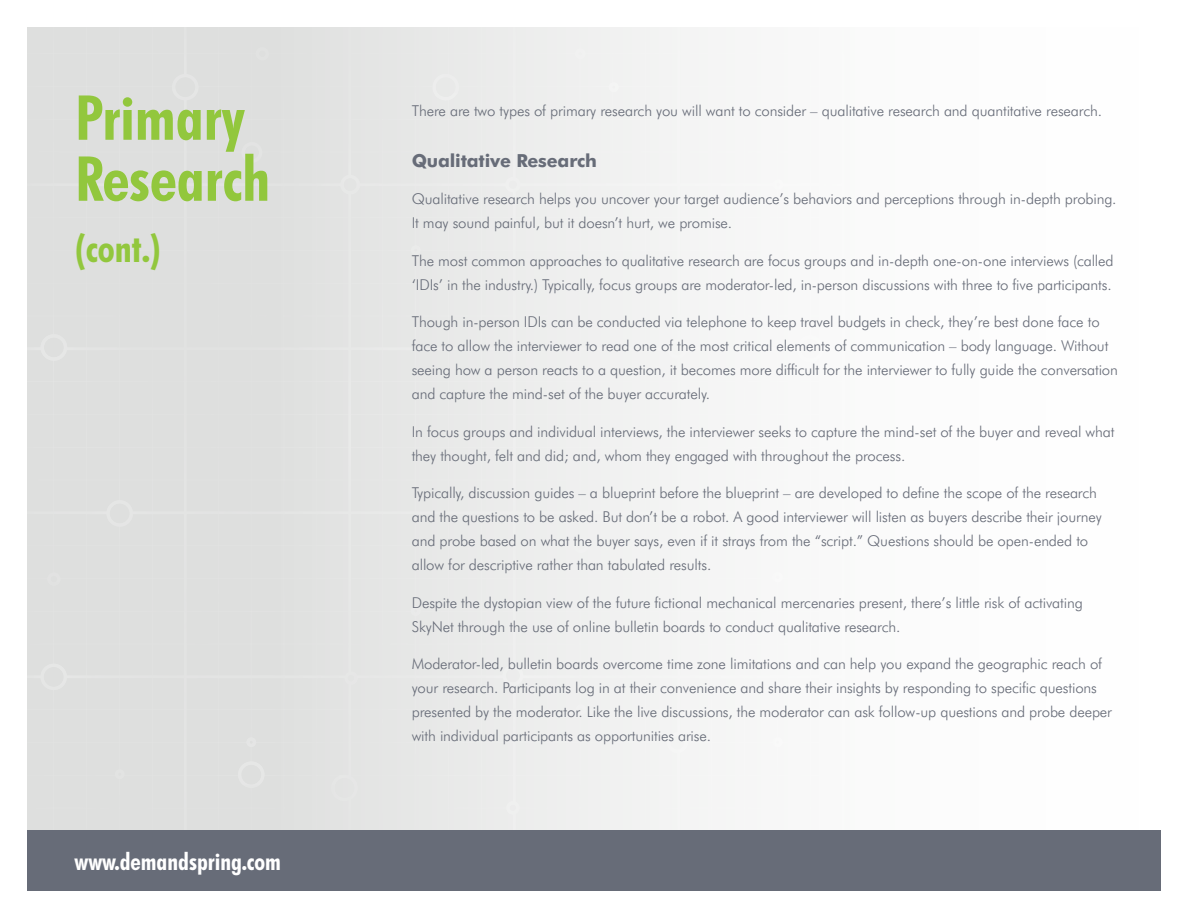
<style>
.page{position:relative;width:1188px;height:918px;background:#fff}
.page>*{position:absolute;margin:0;border:0;box-sizing:border-box;transform-origin:0 0}
.t1{font:700 condensed 62.1px/61.1px "Futura BT";color:#92c73d}
.t2{font:700 condensed 38.1px "Futura BT";color:#92c73d}
.t3{font:700 condensed 24px "Futura BT";color:#fff}
.t4{font:700 18px "Futura BT";letter-spacing:-.01em;color:#676c78}
.t5{font:300 15px/24px "Futura BT";letter-spacing:-.01em;color:#676c78}
</style>
<div class="page">
<div style="left:530px;top:356px;width:178px;height:249px;background:#f1f1f1"></div>
<div style="left:27px;top:382px;width:503px;height:449px;background:#e3e3e3"></div>
<div style="left:27px;top:603px;width:248px;height:228px;background:#dedfde"></div>
<div style="left:27px;top:27px;width:256px;height:62px;background:#dedfde"></div>
<div style="left:433px;top:27px;width:131px;height:329px;background:#eee"></div>
<div style="left:496px;top:605px;width:349px;height:226px;background:#f5f5f5"></div>
<div style="left:364px;top:689px;width:248px;height:142px;background:#eaebea"></div>
<div style="left:27px;top:382px;width:189px;height:201px;background:#dedfde"></div>
<div style="left:27px;top:89px;width:229px;height:293px;background:#dedfde"></div>
<div style="left:203px;top:30px;width:294px;height:292px;background:#e1e2e1"></div>
<div style="left:256px;top:184px;width:294px;height:293px;background:#e5e6e5"></div>
<div style="left:39px;top:143px;width:100px;height:99px;background:#dedfde;border-radius:50px"></div>
<div style="left:511px;top:27px;width:53px;height:123px;background:#edeeed"></div>
<div style="left:690px;top:408px;width:18px;height:134px;background:#f4f5f4"></div>
<div style="left:564px;top:27px;width:144px;height:381px;background:#f2f2f2"></div>
<div style="left:442px;top:124px;width:136px;height:135px;background:#ececec;border-radius:68px"></div>
<div style="left:27px;top:831px;width:1134px;height:60px;background:#676c78"></div>
<h1 class="t1" style="left:75px;top:87px;width:196px">Primary<br>Research</h1>
<h2 class="t2" style="left:75px;top:225px;width:87px">(cont.)</h2>
<h3 class="t3" style="left:75px;top:847px;width:208px">www.demandspring.com</h3>
<p class="t5" style="left:412px;top:98px;width:692px">There are two types of primary research you will want to consider – qualitative research and quantitative research.</p>
<p class="t4" style="left:412px;top:149px;width:187px">Qualitative Research</p>
<p class="t5" style="left:412px;top:187px;width:706px">Qualitative research helps you uncover your target audience’s behaviors and perceptions through in-depth probing.<br>It may sound painful, but it doesn’t hurt, we promise.</p>
<p class="t5" style="left:412px;top:248px;width:703px">The most common approaches to qualitative research are focus groups and in-depth one-on-one interviews (called ‘IDIs’ in the industry.) Typically, focus groups are moderator-led, in-person discussions with three to five participants.</p>
<p class="t5" style="left:412px;top:310px;width:708px">Though in-person IDIs can be conducted via telephone to keep travel budgets in check, they’re best done face to face to allow the interviewer to read one of the most critical elements of communication – body language. Without seeing how a person reacts to a question, it becomes more difficult for the interviewer to fully guide the conversation and capture the mind-set of the buyer accurately.</p>
<p class="t5" style="left:412px;top:419px;width:704px">In focus groups and individual interviews, the interviewer seeks to capture the mind-set of the buyer and reveal what they thought, felt and did; and, whom they engaged with throughout the process.</p>
<p class="t5" style="left:412px;top:481px;width:692px">Typically, discussion guides – a blueprint before the blueprint – are developed to define the scope of the research and the questions to be asked. But don’t be a robot. A good interviewer will listen as buyers describe their journey and probe based on what the buyer says, even if it strays from the “script.” Questions should be open-ended to allow for descriptive rather than tabulated results.</p>
<p class="t5" style="left:412px;top:590px;width:673px">Despite the dystopian view of the future fictional mechanical mercenaries present, there’s little risk of activating<br>SkyNet through the use of online bulletin boards to conduct qualitative research.</p>
<p class="t5" style="left:412px;top:652px;width:702px">Moderator-led, bulletin boards overcome time zone limitations and can help you expand the geographic reach of your research. Participants log in at their convenience and share their insights by responding to specific questions presented by the moderator. Like the live discussions, the moderator can ask follow-up questions and probe deeper with individual participants as opportunities arise.</p>
</div>
